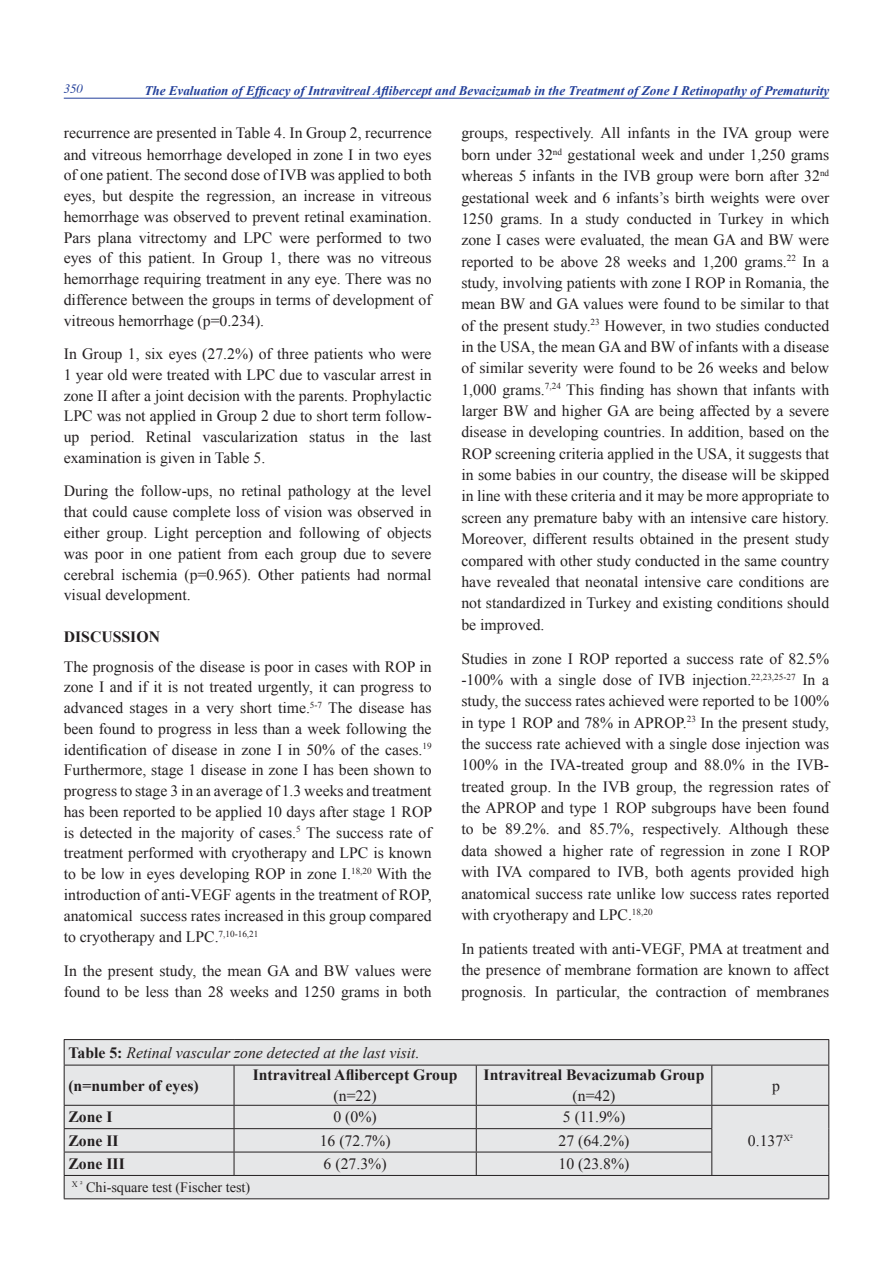
<style>
.page{position:relative;width:893px;height:1263px;background:#fff}
.page>*{position:absolute;margin:0;border:0;box-sizing:border-box;transform-origin:0 0}
.t1{font:15.75px/21.3px "Times New Roman";color:#231f20;text-align:justify}
.t2{font:700 15.75px/21px "Times New Roman";color:#231f20;text-align:center}
.t3{font:italic 15.75px/32.7px "Times New Roman";color:#231f20}
.t4{font:14.25px "Times New Roman";color:#231f20}
.t5{font:italic 700 13.2px "Times New Roman";color:#223f9a}
.t6{font:italic 12.75px "Times";color:#223f9a}
.t7{font:9.15px "Times New Roman";color:#231f20}
.s1{font-weight:700}
.s2{font-weight:700;font-style:normal}
.s3{font-weight:400}
</style>
<div class="page">
<hr style="left:64px;top:98px;width:765px;height:1px;background:#223f9a">
<div style="left:65px;top:1040px;width:763px;height:158px;background:#e6e7e8"></div>
<hr style="left:64px;top:1039px;width:170px;height:1px;background:#231f20">
<svg style="left:64px;top:1040px;width:1px;height:25px"></svg>
<hr style="left:234px;top:1039px;width:595px;height:1px;background:#231f20">
<svg style="left:828px;top:1040px;width:1px;height:25px"></svg>
<hr style="left:64px;top:1065px;width:170px;height:1px;background:#231f20">
<hr style="left:64px;top:1065px;width:1px;height:40px;background:#231f20">
<hr style="left:234px;top:1065px;width:242px;height:1px;background:#231f20">
<hr style="left:234px;top:1065px;width:1px;height:40px;background:#231f20">
<hr style="left:476px;top:1065px;width:236px;height:1px;background:#231f20">
<hr style="left:476px;top:1065px;width:1px;height:40px;background:#231f20">
<hr style="left:712px;top:1065px;width:117px;height:1px;background:#231f20">
<hr style="left:711px;top:1065px;width:1px;height:40px;background:#231f20">
<hr style="left:828px;top:1065px;width:1px;height:40px;background:#231f20">
<hr style="left:64px;top:1105px;width:170px;height:1px;background:#231f20">
<hr style="left:234px;top:1105px;width:242px;height:1px;background:#231f20">
<hr style="left:476px;top:1105px;width:236px;height:1px;background:#231f20">
<hr style="left:712px;top:1105px;width:117px;height:1px;background:#231f20">
<hr style="left:64px;top:1128px;width:170px;height:1px;background:#231f20">
<hr style="left:234px;top:1128px;width:242px;height:1px;background:#231f20">
<hr style="left:476px;top:1128px;width:236px;height:1px;background:#231f20">
<hr style="left:64px;top:1152px;width:170px;height:1px;background:#231f20">
<hr style="left:234px;top:1152px;width:242px;height:1px;background:#231f20">
<svg style="left:234px;top:1106px;width:1px;height:69px"></svg>
<hr style="left:476px;top:1152px;width:236px;height:1px;background:#231f20">
<svg style="left:476px;top:1106px;width:1px;height:69px"></svg>
<svg style="left:711px;top:1106px;width:1px;height:69px"></svg>
<hr style="left:64px;top:1175px;width:170px;height:1px;background:#231f20">
<svg style="left:64px;top:1106px;width:1px;height:92px"></svg>
<hr style="left:234px;top:1175px;width:595px;height:1px;background:#231f20">
<svg style="left:828px;top:1106px;width:1px;height:92px"></svg>
<hr style="left:64px;top:1198px;width:765px;height:1px;background:#231f20">
<p class="t6" style="left:64px;top:84px;width:21px">350</p>
<p class="t5" style="left:144px;top:84px;width:686px">The Evaluation of Efficacy of Intravitreal Aflibercept and Bevacizumab in the Treatment of Zone I Retinopathy of Prematurity</p>
<p class="t1" style="left:64px;top:123px;width:369px;line-height:20.9px">recurrence are presented in Table 4. In Group 2, recurrence and vitreous hemorrhage developed in zone I in two eyes of one patient. The second dose of IVB was applied to both eyes, but despite the regression, an increase in vitreous hemorrhage was observed to prevent retinal examination.<br>Pars plana vitrectomy and LPC were performed to two eyes of this patient. In Group 1, there was no vitreous hemorrhage requiring treatment in any eye. There was no difference between the groups in terms of development of vitreous hemorrhage (p=0.234).</p>
<p class="t1" style="left:64px;top:343px;width:369px;line-height:20.7px">In Group 1, six eyes (27.2%) of three patients who were 1 year old were treated with LPC due to vascular arrest in zone II after a joint decision with the parents. Prophylactic LPC was not applied in Group 2 due to short term follow&shy;up period. Retinal vascularization status in the last examination is given in Table 5.</p>
<p class="t1" style="left:64px;top:481px;width:369px;line-height:20.7px">During the follow-ups, no retinal pathology at the level that could cause complete loss of vision was observed in either group. Light perception and following of objects was poor in one patient from each group due to severe cerebral ischemia (p=0.965). Other patients had normal visual development.</p>
<p class="t1" style="left:64px;top:622px;width:369px;line-height:29.2px"><span class="s1">DISCUSSION<br></span>The prognosis of the disease is poor in cases with ROP in</p>
<p class="t1" style="left:64px;top:677px;width:370px;line-height:20.9px">zone I and if it is not treated urgently, it can progress to advanced stages in a very short time.<sup>5-7</sup> The disease has been found to progress in less than a week following the identification of disease in zone I in 50% of the cases.<sup>19<br></sup>Furthermore, stage 1 disease in zone I has been shown to progress to stage 3 in an average of 1.3 weeks and treatment has been reported to be applied 10 days after stage 1 ROP is detected in the majority of cases.<sup>5</sup> The success rate of treatment performed with cryotherapy and LPC is known to be low in eyes developing ROP in zone I.<sup>18,20</sup> With the introduction of anti-VEGF agents in the treatment of ROP, anatomical success rates increased in this group compared to cryotherapy and LPC.<sup>7,10-16,21</sup></p>
<p class="t1" style="left:64px;top:960px;width:369px">In the present study, the mean GA and BW values were found to be less than 28 weeks and 1250 grams in both</p>
<p class="t1" style="left:461px;top:123px;width:369px">groups, respectively. All infants in the IVA group were born under 32<sup>nd</sup> gestational week and under 1,250 grams whereas 5 infants in the IVB group were born after 32<sup>nd </sup>gestational week and 6 infants’s birth weights were over 1250 grams. In a study conducted in Turkey in which zone I cases were evaluated, the mean GA and BW were reported to be above 28 weeks and 1,200 grams.<sup>22</sup> In a study, involving patients with zone I ROP in Romania, the mean BW and GA values were found to be similar to that of the present study.<sup>23</sup> However, in two studies conducted in the USA, the mean GA and BW of infants with a disease of similar severity were found to be 26 weeks and below 1,000 grams.<sup>7,24</sup> This finding has shown that infants with larger BW and higher GA are being affected by a severe disease in developing countries. In addition, based on the ROP screening criteria applied in the USA, it suggests that in some babies in our country, the disease will be skipped in line with these criteria and it may be more appropriate to screen any premature baby with an intensive care history.<br>Moreover, different results obtained in the present study compared with other study conducted in the same country have revealed that neonatal intensive care conditions are not standardized in Turkey and existing conditions should be improved.</p>
<p class="t1" style="left:461px;top:648px;width:370px">Studies in zone I ROP reported a success rate of 82.5% -100% with a single dose of IVB injection.<sup>22,23,25-27</sup> In a study, the success rates achieved were reported to be 100% in type 1 ROP and 78% in APROP.<sup>23</sup> In the present study, the success rate achieved with a single dose injection was 100% in the IVA-treated group and 88.0% in the IVB&shy;treated group. In the IVB group, the regression rates of the APROP and type 1 ROP subgroups have been found to be 89.2%. and 85.7%, respectively. Although these data showed a higher rate of regression in zone I ROP with IVA compared to IVB, both agents provided high anatomical success rate unlike low success rates reported with cryotherapy and LPC.<sup>18,20</sup></p>
<p class="t1" style="left:461px;top:938px;width:369px">In patients treated with anti-VEGF, PMA at treatment and the presence of membrane formation are known to affect prognosis. In particular, the contraction of membranes</p>
<p class="t3" style="left:68px;top:1036px;width:353px"><span class="s2">Table 5:</span> Retinal vascular zone detected at the last visit. <span class="s2">(n=number of eyes)</span></p>
<p class="t2" style="left:253px;top:1064px;width:206px">Intravitreal Aflibercept Group <span class="s3">(n=22)</span></p>
<p class="t2" style="left:484px;top:1064px;width:222px">Intravitreal Bevacizumab Group <span class="s3">(n=42)</span></p>
<p class="t2" style="left:68px;top:1106px;width:46px">Zone I</p>
<p class="t1" style="left:333px;top:1106px;width:45px">0 (0%)</p>
<p class="t1" style="left:563px;top:1106px;width:64px">5 (11.9%)</p>
<p class="t1" style="left:772px;top:1075px;width:9px">p</p>
<p class="t2" style="left:68px;top:1130px;width:52px">Zone II</p>
<p class="t7" style="left:783px;top:1132px;width:11px">X²</p>
<p class="t1" style="left:320px;top:1130px;width:72px">16 (72.7%)</p>
<p class="t1" style="left:559px;top:1130px;width:72px">27 (64.2%)</p>
<p class="t1" style="left:748px;top:1130px;width:37px">0.137</p>
<p class="t2" style="left:68px;top:1153px;width:58px">Zone III</p>
<p class="t1" style="left:324px;top:1153px;width:64px">6 (27.3%)</p>
<p class="t1" style="left:559px;top:1153px;width:72px">10 (23.8%)</p>
<p class="t4" style="left:72px;top:1179px;width:180px"><sup>X</sup> <sup>²</sup> Chi-square test (Fischer test)</p>
</div>
